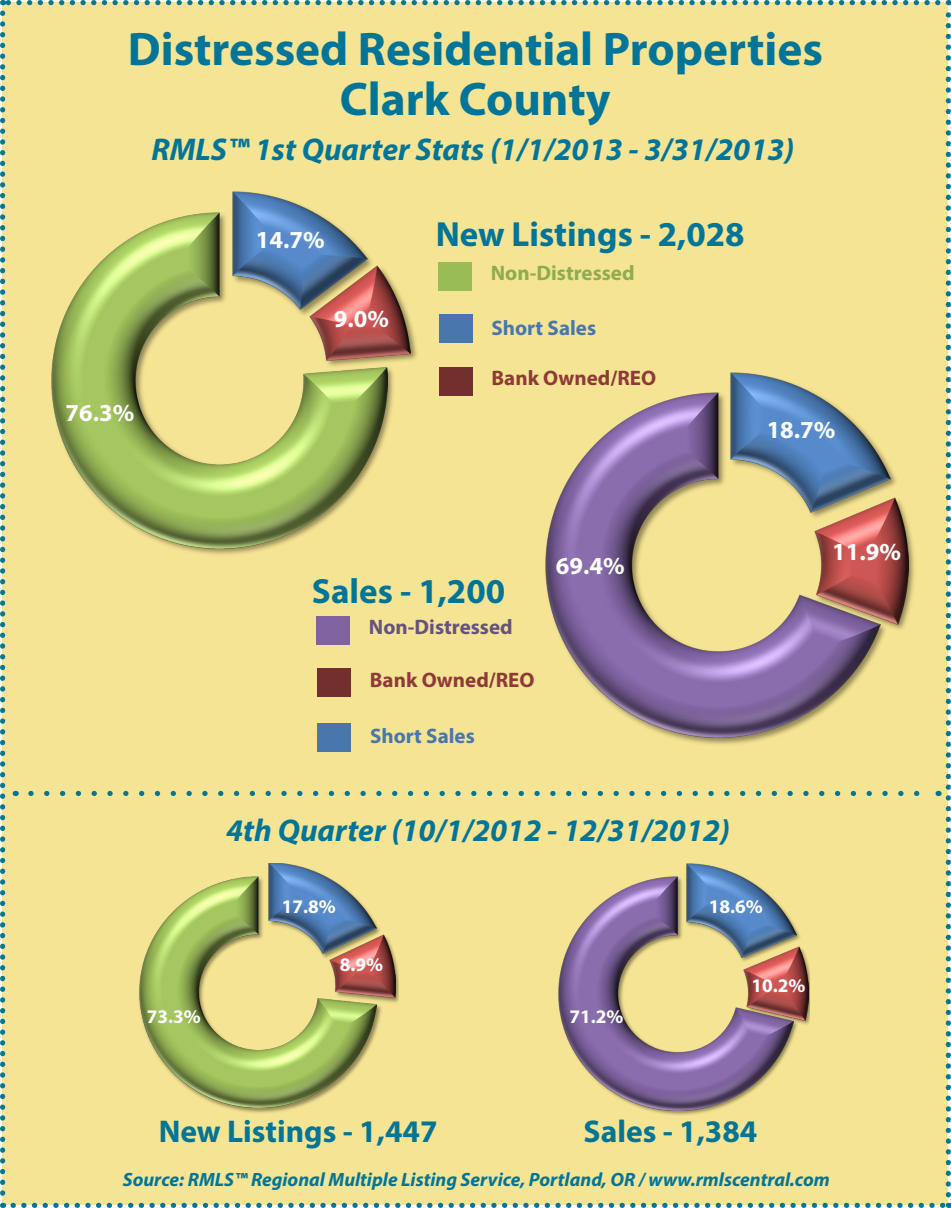
<style>
.page{position:relative;width:951px;height:1208px;background:#fff}
.page>*{position:absolute;margin:0;border:0;box-sizing:border-box;transform-origin:0 0}
.t1{font:700 47.25px "Myriad Pro";color:#007598}
.t2{font:700 35px "Myriad Pro";color:#007598}
.t3{font:italic 700 31.5px "Myriad Pro";color:#007598}
.t4{font:700 31.5px "Myriad Pro";color:#007598}
.t5{font:700 24.5px "Myriad Pro";color:#fff}
.t6{font:700 21px "Myriad Pro";color:#8e3a38}
.t7{font:700 21px "Myriad Pro";color:#4976ad}
.t8{font:700 21px "Myriad Pro";color:#8eac52}
.t9{font:700 21px "Myriad Pro";color:#675182}
.t10{font:italic 700 19.25px "Myriad Pro";color:#007598}
.t11{font:700 19.25px "Myriad Pro";color:#fff}
</style>
<div class="page">
<div style="left:3px;top:3px;width:945px;height:1202px;background:#f5e493"></div>
<svg style="left:13px;top:1202px;width:929px;height:5px"></svg>
<svg style="left:0;top:13px;width:5px;height:1194px"></svg>
<svg style="left:945px;top:0;width:5px;height:1194px"></svg>
<svg style="left:3px;top:0;width:934px;height:5px"></svg>
<div style="left:439px;top:314px;width:33px;height:29px;background:#4976ad"></div>
<div style="left:439px;top:367px;width:33px;height:28px;background:#732f2e"></div>
<div style="left:438px;top:262px;width:34px;height:28px;background:#99bc56"></div>
<div style="left:317px;top:722px;width:34px;height:29px;background:#4976ad"></div>
<div style="left:317px;top:668px;width:34px;height:29px;background:#732f2e"></div>
<div style="left:316px;top:616px;width:34px;height:29px;background:#8062a0"></div>
<svg style="left:31px;top:790px;width:889px;height:6px"></svg>
<svg style="left:558px;top:863px;width:251px;height:252px"></svg>
<svg style="left:139px;top:863px;width:259px;height:250px"></svg>
<svg style="left:51px;top:191px;width:395px;height:364px"></svg>
<svg style="left:545px;top:372px;width:369px;height:373px"></svg>
<p class="t1" style="left:128px;top:18px;width:696px">Distressed Residential Properties</p>
<p class="t1" style="left:340px;top:69px;width:272px">Clark County</p>
<p class="t3" style="left:151px;top:129px;width:644px">RMLS™ 1st Quarter Stats (1/1/2013 - 3/31/2013)</p>
<p class="t5" style="left:66px;top:396px;width:70px">76.3%</p>
<p class="t5" style="left:256px;top:224px;width:70px">14.7%</p>
<p class="t5" style="left:334px;top:303px;width:57px">9.0%</p>
<p class="t2" style="left:435px;top:211px;width:310px">New Listings - 2,028</p>
<p class="t8" style="left:490px;top:259px;width:145px">Non-Distressed</p>
<p class="t7" style="left:491px;top:314px;width:106px">Short Sales</p>
<p class="t6" style="left:491px;top:364px;width:166px">Bank Owned/REO</p>
<p class="t5" style="left:766px;top:413px;width:70px">18.7%</p>
<p class="t2" style="left:312px;top:568px;width:195px">Sales - 1,200</p>
<p class="t9" style="left:369px;top:613px;width:145px">Non-Distressed</p>
<p class="t6" style="left:370px;top:665px;width:166px">Bank Owned/REO</p>
<p class="t7" style="left:370px;top:722px;width:106px">Short Sales</p>
<p class="t5" style="left:556px;top:550px;width:70px">69.4%</p>
<p class="t5" style="left:832px;top:536px;width:70px">11.9%</p>
<p class="t11" style="left:147px;top:1003px;width:55px">73.3%</p>
<p class="t3" style="left:226px;top:810px;width:505px">4th Quarter (10/1/2012 - 12/31/2012)</p>
<p class="t11" style="left:282px;top:894px;width:55px">17.8%</p>
<p class="t11" style="left:340px;top:952px;width:45px">8.9%</p>
<p class="t11" style="left:569px;top:1003px;width:55px">71.2%</p>
<p class="t11" style="left:708px;top:894px;width:55px">18.6%</p>
<p class="t11" style="left:751px;top:972px;width:55px">10.2%</p>
<p class="t4" style="left:159px;top:1110px;width:280px">New Listings - 1,447</p>
<p class="t4" style="left:583px;top:1110px;width:175px">Sales - 1,384</p>
<p class="t10" style="left:123px;top:1167px;width:708px">Source: RMLS™ Regional Multiple Listing Service, Portland, OR / www.rmlscentral.com</p>
</div>
